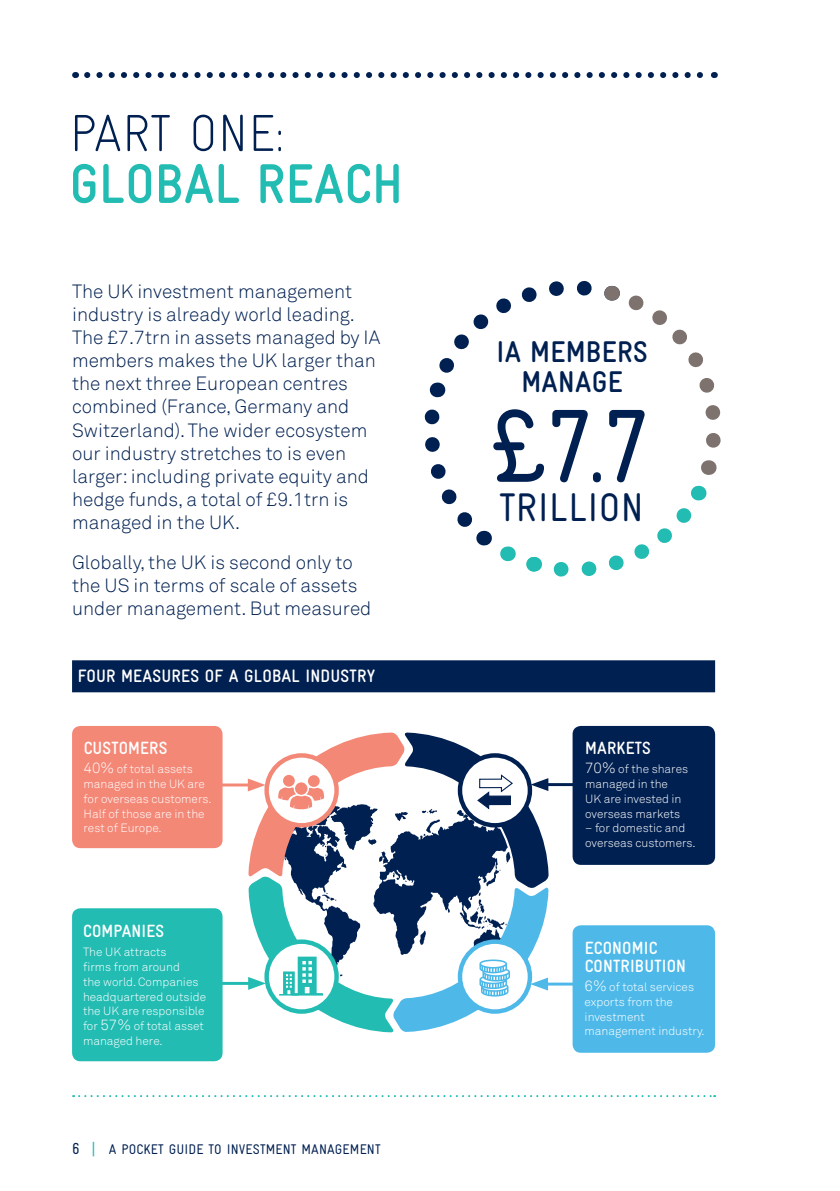
<style>
.page{position:relative;width:840px;height:1191px;background:#fff}
.page>*{position:absolute;margin:0;border:0;box-sizing:border-box;transform-origin:0 0}
.quote1{font:104px "Gravur Condensed";color:#002051}
.t1{font:700 56px "Gravur Condensed";color:#22bcb3}
.t2{font:300 52px "Gravur Condensed";color:#002051}
.quote1-2{font:40px "Gravur Condensed";letter-spacing:.01em;color:#002051}
.quote1-3{font:700 30px/30px "Gravur Condensed";letter-spacing:.01em;color:#002051;text-align:center}
.t3{font:300 19px/23px "Akkurat Std";color:#002051}
.figurehead{font:700 18px "Gravur Condensed";letter-spacing:.01em;color:#fff}
.PAGEHEADER{font:700 17.8px/17.8px "Gravur Condensed";letter-spacing:.01em;color:#fff}
.t4{font:14px "Gravur Condensed";letter-spacing:.01em;color:#002051}
.t5{font:300 11.8px/14.8px "Akkurat Std";color:#fff}
.s1{font-size:14.8px}
.s2{font-size:16px}
.s3{font-size:16px;color:#22bcb3}
</style>
<div class="page">
<svg style="left:87px;top:72px;width:616px;height:6px"></svg>
<svg style="left:424px;top:280px;width:297px;height:297px"></svg>
<div style="left:72px;top:660px;width:642px;height:32px;background:#002051"></div>
<svg style="left:73px;top:1095px;width:641px;height:2px"></svg>
<div style="left:72px;top:726px;width:150px;height:122px;background:#f48877;border-radius:8px"></div>
<div style="left:572px;top:726px;width:142px;height:139px;background:#002051;border-radius:8px"></div>
<div style="left:72px;top:908px;width:150px;height:153px;background:#22bcb3;border-radius:8px"></div>
<div style="left:572px;top:925px;width:142px;height:127px;background:#4eb9e9;border-radius:8px"></div>
<hr style="left:219px;top:982px;width:34px;height:3px;background:#22bcb3">
<hr style="left:542px;top:982px;width:36px;height:3px;background:#4eb9e9">
<hr style="left:217px;top:783px;width:36px;height:3px;background:#f48877">
<hr style="left:542px;top:783px;width:35px;height:3px;background:#002051">
<svg style="left:248px;top:732px;width:302px;height:300px"></svg>
<p class="t2" style="left:69px;top:103px;width:216px">PART ONE:</p>
<p class="t1" style="left:69px;top:153px;width:335px">GLOBAL REACH</p>
<p class="t3" style="left:72px;top:280px;width:309px">The UK investment management industry is already world leading.<br>The £7.7trn in assets managed by IA members makes the UK larger than the next three European centres combined (France, Germany and<br>Switzerland). The wider ecosystem our industry stretches to is even larger: including private equity and hedge funds, a total of £9.1trn is managed in the UK.</p>
<p class="t3" style="left:72px;top:550px;width:300px">Globally, the UK is second only to the US in terms of scale of assets under management. But measured</p>
<p class="figurehead" style="left:78px;top:666px;width:299px">FOUR MEASURES OF A GLOBAL INDUSTRY</p>
<p class="PAGEHEADER" style="left:84px;top:739px;width:85px">CUSTOMERS</p>
<p class="t5" style="left:84px;top:761px;width:129px"><span class="s1">40%</span> of total assets managed in the UK are for overseas customers.<br>Half of those are in the rest of Europe.</p>
<p class="quote1-3" style="left:496px;top:337px;width:153px">IA MEMBERS<br>MANAGE</p>
<p class="quote1" style="left:491px;top:389px;width:162px">£7.7</p>
<p class="quote1-2" style="left:499px;top:485px;width:146px">TRILLION</p>
<p class="PAGEHEADER" style="left:585px;top:739px;width:67px">MARKETS</p>
<p class="t5" style="left:585px;top:761px;width:104px"><span class="s1">70%</span> of the shares managed in the<br>UK are invested in overseas markets</p>
<p class="t5" style="left:585px;top:821px;width:112px">– for domestic and overseas customers.</p>
<p class="PAGEHEADER" style="left:83px;top:922px;width:83px">COMPANIES</p>
<p class="t5" style="left:83px;top:944px;width:124px">The UK attracts<br>firms from around<br>the world. Companies headquartered outside the UK are responsible for <span class="s1">57%</span> of total asset managed here.</p>
<p class="PAGEHEADER" style="left:584px;top:939px;width:103px">ECONOMIC<br>CONTRIBUTION</p>
<p class="t5" style="left:584px;top:979px;width:122px"><span class="s1">6%</span> of total services exports from the investment management industry.</p>
<p class="t4" style="left:72px;top:1141px;width:310px"><span class="s2">6</span> <span class="s3">|</span> A POCKET GUIDE TO INVESTMENT MANAGEMENT</p>
</div>
